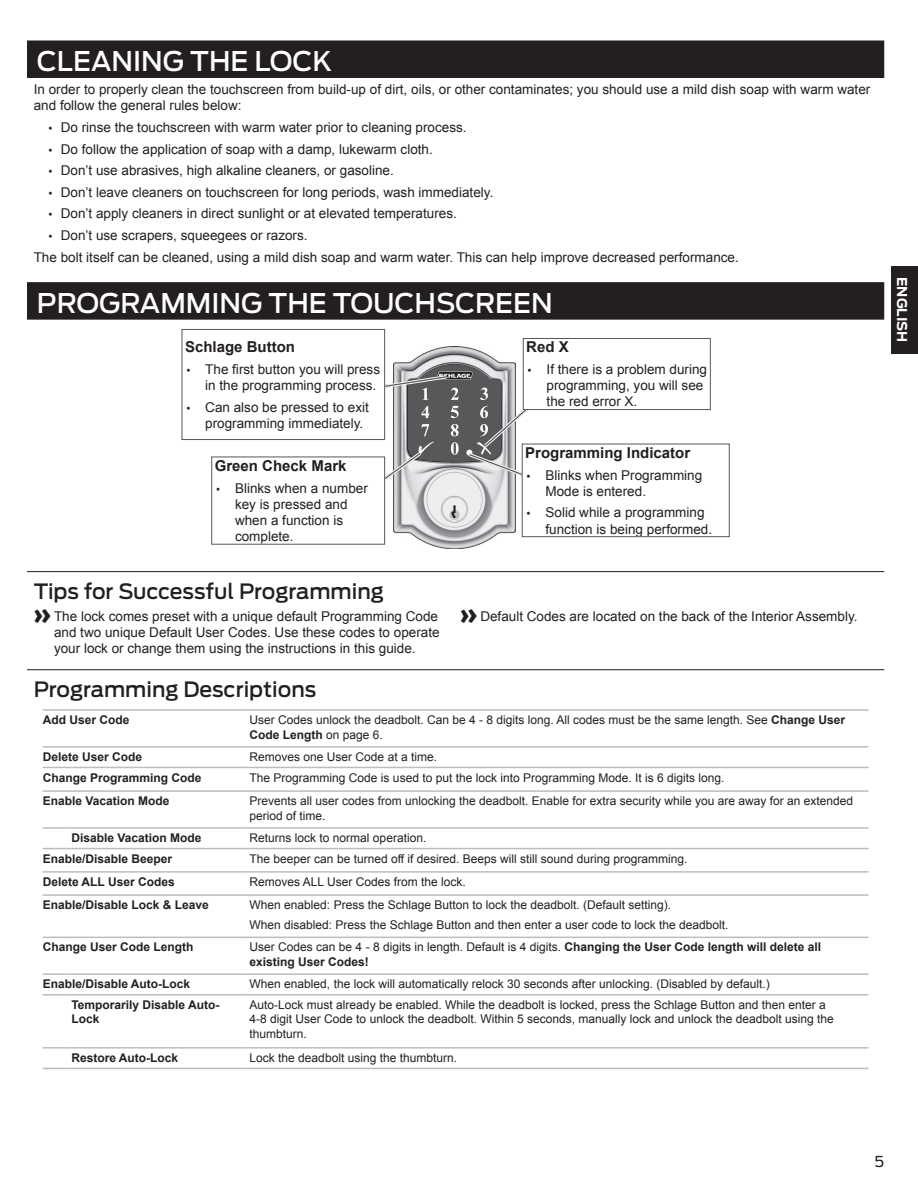
<style>
.page{position:relative;width:918px;height:1188px;background:#fff}
.page>*{position:absolute;margin:0;border:0;box-sizing:border-box;transform-origin:0 0}
.t1{font:700 33px "Foundry Form Sans";color:#231f20}
.t2{font:500 27px "Antenna";color:#fff}
.t3{font:500 21px "Antenna";color:#231f20}
.t4{font:700 15px "Arial";color:#231f20}
.t5{font:15px "Antenna";color:#231f20}
.t6{font:13.5px/16.2px "Arial";color:#231f20}
.t7{font:700 13.5px "Antenna";color:#fff}
.t8{font:12px/14.4px "Arial";color:#231f20}
.t9{font:700 12px/14.4px "Arial";color:#231f20}
.s1{font-family:"Foundry Form Sans Demi OSF"}
.s2{font-weight:700}
.s3{font-weight:400}
</style>
<div class="page">
<div style="left:891px;top:266px;width:27px;height:88px;background:#231f20"></div>
<div style="left:27px;top:40px;width:857px;height:38px;background:#231f20"></div>
<div style="left:27px;top:282px;width:857px;height:38px;background:#231f20"></div>
<hr style="left:27px;top:571px;width:857px;height:1px;background:#231f20">
<img style="left:394px;top:346px;width:122px;height:202px">
<div style="left:523px;top:338px;width:188px;height:72px;border:1px solid #57585a"></div>
<div style="left:522px;top:444px;width:207px;height:93px;border:1px solid #57585a"></div>
<svg style="left:353px;top:365px;width:200px;height:138px"></svg>
<div style="left:182px;top:329px;width:203px;height:111px;background:#fff"></div>
<div style="left:182px;top:329px;width:203px;height:111px;border:1px solid #57585a"></div>
<hr style="left:27px;top:669px;width:857px;height:1px;background:#231f20">
<hr style="left:43px;top:709px;width:28px;height:2px;background:#bcbdc0">
<hr style="left:71px;top:709px;width:173px;height:2px;background:#bcbdc0">
<hr style="left:244px;top:709px;width:625px;height:2px;background:#bcbdc0">
<hr style="left:43px;top:746px;width:28px;height:2px;background:#bcbdc0">
<hr style="left:71px;top:746px;width:173px;height:2px;background:#bcbdc0">
<hr style="left:244px;top:746px;width:625px;height:2px;background:#bcbdc0">
<svg style="left:43px;top:767px;width:28px;height:1px"></svg>
<hr style="left:71px;top:767px;width:173px;height:1px;background:#bcbdc0">
<hr style="left:244px;top:767px;width:625px;height:1px;background:#bcbdc0">
<hr style="left:43px;top:790px;width:28px;height:2px;background:#bcbdc0">
<hr style="left:71px;top:790px;width:173px;height:2px;background:#bcbdc0">
<hr style="left:244px;top:790px;width:625px;height:2px;background:#bcbdc0">
<hr style="left:43px;top:871px;width:28px;height:2px;background:#bcbdc0">
<hr style="left:71px;top:871px;width:173px;height:2px;background:#bcbdc0">
<hr style="left:244px;top:871px;width:625px;height:2px;background:#bcbdc0">
<hr style="left:43px;top:894px;width:28px;height:2px;background:#bcbdc0">
<hr style="left:71px;top:894px;width:173px;height:2px;background:#bcbdc0">
<hr style="left:244px;top:894px;width:625px;height:2px;background:#bcbdc0">
<svg style="left:43px;top:937px;width:28px;height:1px"></svg>
<hr style="left:71px;top:937px;width:173px;height:1px;background:#bcbdc0">
<hr style="left:244px;top:937px;width:625px;height:1px;background:#bcbdc0">
<hr style="left:244px;top:973px;width:625px;height:2px;background:#bcbdc0">
<hr style="left:43px;top:973px;width:28px;height:2px;background:#bcbdc0">
<hr style="left:71px;top:973px;width:173px;height:2px;background:#bcbdc0">
<hr style="left:43px;top:994px;width:28px;height:2px;background:#bcbdc0">
<hr style="left:71px;top:994px;width:173px;height:2px;background:#bcbdc0">
<hr style="left:244px;top:994px;width:625px;height:2px;background:#bcbdc0">
<hr style="left:43px;top:1047px;width:28px;height:2px;background:#bcbdc0">
<hr style="left:71px;top:1047px;width:173px;height:2px;background:#bcbdc0">
<hr style="left:244px;top:1047px;width:625px;height:2px;background:#bcbdc0">
<svg style="left:43px;top:1068px;width:28px;height:1px"></svg>
<hr style="left:71px;top:1068px;width:173px;height:1px;background:#bcbdc0">
<hr style="left:244px;top:1068px;width:625px;height:1px;background:#bcbdc0">
<hr style="left:43px;top:827px;width:28px;height:2px;background:#bcbdc0">
<hr style="left:71px;top:827px;width:173px;height:2px;background:#bcbdc0">
<hr style="left:244px;top:827px;width:625px;height:2px;background:#bcbdc0">
<svg style="left:43px;top:848px;width:28px;height:1px"></svg>
<hr style="left:71px;top:848px;width:173px;height:1px;background:#bcbdc0">
<hr style="left:244px;top:848px;width:625px;height:1px;background:#bcbdc0">
<h2 class="t2" style="left:37px;top:43px;width:73px">Cleanin</h2>
<h2 class="t2" style="left:163px;top:43px;width:171px">g th e Lock</h2>
<p class="t6" style="left:34px;top:82px;width:838px">In order to properly clean the touchscreen from build-up of dirt, oils, or other contaminates; you should use a mild dish soap with warm water and follow the general rules below:</p>
<p class="t6" style="left:47px;top:119px;width:421px"><span class="s1">•</span> Do rinse the touchscreen with warm water prior to cleaning process.</p>
<p class="t6" style="left:47px;top:141px;width:387px"><span class="s1">•</span> Do follow the application of soap with a damp, lukewarm cloth.</p>
<p class="t6" style="left:47px;top:163px;width:348px"><span class="s1">•</span> Don’t use abrasives, high alkaline cleaners, or gasoline.</p>
<p class="t6" style="left:47px;top:184px;width:448px"><span class="s1">•</span> Don’t leave cleaners on touchscreen for long periods, wash immediately.</p>
<p class="t6" style="left:47px;top:206px;width:411px"><span class="s1">•</span> Don’t apply cleaners in direct sunlight or at elevated temperatures.</p>
<p class="t6" style="left:34px;top:225px;width:707px;line-height:21.6px;text-indent:14px"><span class="s1">•</span> Don’t use scrapers, squeegees or razors.<br>The bolt itself can be cleaned, using a mild dish soap and warm water. This can help improve decreased performance.</p>
<h2 class="t2" style="left:37px;top:285px;width:379px">Programming th e Touchscr</h2>
<h2 class="t2" style="left:495px;top:285px;width:55px">een</h2>
<p class="t4" style="left:526px;top:337px;width:44px">Red X</p>
<p class="t6" style="left:547px;top:361px;width:162px;text-indent:-20px"><span class="s1">•</span> If there is a problem during programming, you will see the red error X.</p>
<p class="t4" style="left:185px;top:337px;width:112px">Schlage Button</p>
<p class="t6" style="left:185px;top:361px;width:197px;text-align:right"><span class="s1">•</span> The first button you will press in the programming process.</p>
<p class="t6" style="left:205px;top:399px;width:165px;text-indent:-20px"><span class="s1">•</span> Can also be pressed to exit programming immediately.</p>
<p class="t4" style="left:215px;top:456px;width:133px">Green Check Mark</p>
<p class="t6" style="left:235px;top:480px;width:134px;text-indent:-20px"><span class="s1">•</span> Blinks when a number key is pressed and when a function is complete.</p>
<p class="t4" style="left:525px;top:443px;width:167px">Programming Indicator</p>
<p class="t6" style="left:546px;top:467px;width:158px;text-indent:-20px"><span class="s1">•</span> Blinks when Programming<br>Mode is entered.</p>
<p class="t6" style="left:546px;top:505px;width:168px;text-indent:-20px"><span class="s1">•</span> Solid while a programming function is being performed.</p>
<h3 class="t3" style="left:34px;top:577px;width:352px">Tips for Successful Programming</h3>
<h1 class="t1" style="left:34px;top:594px;width:19px">»</h1>
<p class="t6" style="left:54px;top:608px;width:387px;text-align:justify">The lock comes preset with a unique default Programming Code and two unique Default User Codes. Use these codes to operate your lock or change them using the instructions in this guide.</p>
<h1 class="t1" style="left:460px;top:594px;width:19px">»</h1>
<p class="t6" style="left:480px;top:608px;width:379px">Default Codes are located on the back of the Interior Assembly.</p>
<h3 class="t3" style="left:34px;top:675px;width:284px">Programming Descriptions</h3>
<p class="t9" style="left:43px;top:713px;width:88px">Add User Code</p>
<p class="t8" style="left:250px;top:713px;width:597px">User Codes unlock the deadbolt. Can be 4 - 8 digits long. All codes must be the same length. See <span class="s2">Change User<br>Code Length</span> on page 6.</p>
<p class="t9" style="left:43px;top:750px;width:101px">Delete User Code</p>
<p class="t8" style="left:250px;top:750px;width:189px">Removes one User Code at a time.</p>
<p class="t9" style="left:43px;top:771px;width:160px">Change Programming Code</p>
<p class="t8" style="left:250px;top:770px;width:476px">The Programming Code is used to put the lock into Programming Mode. It is 6 digits long.</p>
<p class="t9" style="left:43px;top:794px;width:128px">Enable Vacation Mode</p>
<p class="t8" style="left:250px;top:794px;width:605px">Prevents all user codes from unlocking the deadbolt. Enable for extra security while you are away for an extended period of time.</p>
<p class="t9" style="left:71px;top:831px;width:132px">Disable Vacation Mode</p>
<p class="t8" style="left:250px;top:831px;width:178px">Returns lock to normal operation.</p>
<p class="t9" style="left:43px;top:852px;width:131px">Enable/Disable Beeper</p>
<p class="t8" style="left:250px;top:851px;width:439px">The beeper can be turned off if desired. Beeps will still sound during programming.</p>
<p class="t9" style="left:43px;top:875px;width:134px">Delete ALL User Codes</p>
<p class="t8" style="left:250px;top:875px;width:218px">Removes ALL User Codes from the lock.</p>
<p class="t9" style="left:43px;top:898px;width:168px">Enable/Disable Lock &amp; Leave</p>
<p class="t8" style="left:250px;top:895px;width:480px;line-height:19.8px">When enabled: Press the Schlage Button to lock the deadbolt. (Default setting).<br>When disabled: Press the Schlage Button and then enter a user code to lock the deadbolt.</p>
<p class="t9" style="left:43px;top:940px;width:152px">Change User Code Length</p>
<p class="t9" style="left:250px;top:940px;width:573px"><span class="s3">User Codes can be 4 - 8 digits in length. Default is 4 digits.</span> Changing the User Code length will delete all existing User Codes!</p>
<p class="t9" style="left:43px;top:977px;width:149px">Enable/Disable Auto-Lock</p>
<p class="t8" style="left:250px;top:977px;width:522px">When enabled, the lock will automatically relock 30 seconds after unlocking. (Disabled by default.)</p>
<p class="t9" style="left:71px;top:998px;width:150px">Temporarily Disable Auto-<br>Lock</p>
<p class="t8" style="left:250px;top:998px;width:586px">Auto-Lock must already be enabled. While the deadbolt is locked, press the Schlage Button and then enter a<br>4-8 digit User Code to unlock the deadbolt. Within 5 seconds, manually lock and unlock the deadbolt using the thumbturn.</p>
<p class="t9" style="left:71px;top:1051px;width:108px">Restore Auto-Lock</p>
<p class="t8" style="left:250px;top:1051px;width:209px">Lock the deadbolt using the thumbturn.</p>
<p class="t7" style="left:911px;top:277px;width:67px;rotate:90deg">English</p>
<p class="t5" style="left:875px;top:1152px;width:11px">5</p>
</div>
